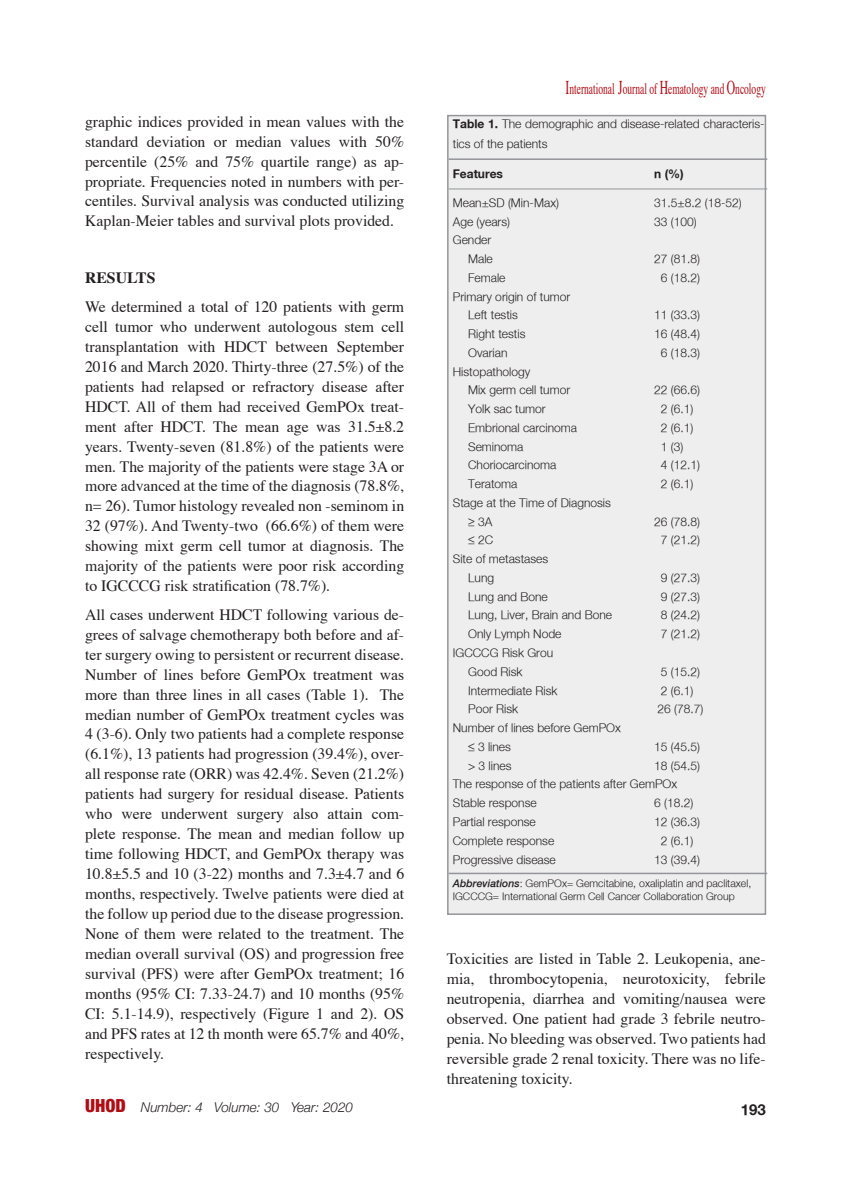
<style>
.page{position:relative;width:851px;height:1191px;background:#fff}
.page>*{position:absolute;margin:0;border:0;box-sizing:border-box;transform-origin:0 0}
.t1{font:15.9px "Times";color:#b00d15;scale:.6 1}
.t2{font:15.75px/20px "Times";color:#231f20;text-align:justify}
.t3{font:700 15.75px "Times";color:#231f20}
.t4{font:700 15px "Helvetica Neu";color:#231f20}
.t5{font:italic 300 13.5px "Helvetica Neue";color:#231f20}
.t6{font:300 12px/19.5px "Helvetica Neu";color:#231f20}
.t7{font:700 12px "Helvetica Neu";color:#231f20}
.t8{font:300 10.5px "Helvetica Neu";color:#231f20}
.s1{font-size:19.5px}
.s2{font-weight:700}
.s3{font-weight:500;font-style:italic}
.s4{font-weight:900;font-style:normal;font-stretch:condensed;font-size:18px;color:#b00d15}
</style>
<div class="page">
<div style="left:448px;top:116px;width:317px;height:798px;background:#eeeeef"></div>
<div style="left:447px;top:115px;width:319px;height:800px;border:2px solid #939598"></div>
<hr style="left:448px;top:158px;width:319px;height:2px;background:#939598">
<hr style="left:448px;top:189px;width:319px;height:1px;background:#939598">
<hr style="left:448px;top:872px;width:319px;height:2px;background:#939598">
<p class="t2" style="left:85px;top:112px;width:320px">graphic indices provided in mean values with the standard deviation or median values with 50% percentile (25% and 75% quartile range) as ap&shy;propriate. Frequencies noted in numbers with per&shy;centiles. Survival analysis was conducted utilizing Kaplan-Meier tables and survival plots provided.</p>
<p class="t3" style="left:85px;top:267px;width:72px">RESULTS</p>
<p class="t2" style="left:85px;top:297px;width:320px">We determined a total of 120 patients with germ cell tumor who underwent autologous stem cell transplantation with HDCT between September 2016 and March 2020. Thirty-three (27.5%) of the patients had relapsed or refractory disease after HDCT. All of them had received GemPOx treat&shy;ment after HDCT. The mean age was 31.5±8.2 years. Twenty-seven (81.8%) of the patients were men. The majority of the patients were stage 3A or more advanced at the time of the diagnosis (78.8%, n= 26). Tumor histology revealed non -seminom in 32 (97%). And Twenty-two (66.6%) of them were showing mixt germ cell tumor at diagnosis. The majority of the patients were poor risk according to IGCCCG risk stratification (78.7%).</p>
<p class="t2" style="left:85px;top:605px;width:320px">All cases underwent HDCT following various de&shy;grees of salvage chemotherapy both before and af&shy;ter surgery owing to persistent or recurrent disease.<br>Number of lines before GemPOx treatment was more than three lines in all cases (Table 1). The median number of GemPOx treatment cycles was 4 (3-6). Only two patients had a complete response (6.1%), 13 patients had progression (39.4%), over&shy;all response rate (ORR) was 42.4%. Seven (21.2%) patients had surgery for residual disease. Patients who were underwent surgery also attain com&shy;plete response. The mean and median follow up time following HDCT, and GemPOx therapy was 10.8±5.5 and 10 (3-22) months and 7.3±4.7 and 6 months, respectively. Twelve patients were died at the follow up period due to the disease progression.<br>None of them were related to the treatment. The median overall survival (OS) and progression free survival (PFS) were after GemPOx treatment; 16 months (95% CI: 7.33-24.7) and 10 months (95% CI: 5.1-14.9), respectively (Figure 1 and 2). OS and PFS rates at 12 th month were 65.7% and 40%, respectively.</p>
<p class="t1" style="left:565px;top:78px;width:335px"><span class="s1">I</span>nternational <span class="s1">J</span>ournal of <span class="s1">H</span>ematology and <span class="s1">O</span>ncology</p>
<p class="t6" style="left:453px;top:114px;width:313px"><span class="s2">Table 1.</span> The demographic and disease-related characteris&shy;tics of the patients</p>
<p class="t7" style="left:453px;top:166px;width:52px">Features</p>
<p class="t7" style="left:654px;top:166px;width:31px">n (%)</p>
<p class="t6" style="left:453px;top:192px;width:108px">Mean±SD (Min-Max)</p>
<p class="t6" style="left:654px;top:192px;width:89px">31.5±8.2 (18-52)</p>
<p class="t6" style="left:453px;top:211px;width:59px">Age (years)</p>
<p class="t6" style="left:654px;top:211px;width:44px">33 (100)</p>
<p class="t6" style="left:453px;top:230px;width:40px">Gender</p>
<p class="t6" style="left:468px;top:249px;width:26px">Male</p>
<p class="t6" style="left:654px;top:249px;width:47px">27 (81.8)</p>
<p class="t6" style="left:468px;top:267px;width:39px">Female</p>
<p class="t6" style="left:660px;top:267px;width:41px">6 (18.2)</p>
<p class="t6" style="left:453px;top:286px;width:119px">Primary origin of tumor</p>
<p class="t6" style="left:468px;top:305px;width:51px">Left testis</p>
<p class="t6" style="left:654px;top:305px;width:47px">11 (33.3)</p>
<p class="t6" style="left:468px;top:324px;width:59px">Right testis</p>
<p class="t6" style="left:654px;top:324px;width:47px">16 (48.4)</p>
<p class="t6" style="left:468px;top:342px;width:41px">Ovarian</p>
<p class="t6" style="left:660px;top:342px;width:41px">6 (18.3)</p>
<p class="t6" style="left:453px;top:361px;width:79px">Histopathology</p>
<p class="t6" style="left:468px;top:380px;width:104px">Mix germ cell tumor</p>
<p class="t6" style="left:654px;top:380px;width:47px">22 (66.6)</p>
<p class="t6" style="left:468px;top:399px;width:79px">Yolk sac tumor</p>
<p class="t6" style="left:660px;top:399px;width:34px">2 (6.1)</p>
<p class="t6" style="left:468px;top:417px;width:110px">Embrional carcinoma</p>
<p class="t6" style="left:660px;top:417px;width:34px">2 (6.1)</p>
<p class="t6" style="left:468px;top:436px;width:57px">Seminoma</p>
<p class="t6" style="left:660px;top:436px;width:24px">1 (3)</p>
<p class="t6" style="left:468px;top:455px;width:90px">Choriocarcinoma</p>
<p class="t6" style="left:660px;top:455px;width:41px">4 (12.1)</p>
<p class="t6" style="left:468px;top:474px;width:51px">Teratoma</p>
<p class="t6" style="left:660px;top:474px;width:34px">2 (6.1)</p>
<p class="t6" style="left:453px;top:492px;width:160px">Stage at the Time of Diagnosis</p>
<p class="t6" style="left:468px;top:511px;width:26px">≥ 3A</p>
<p class="t6" style="left:654px;top:511px;width:47px">26 (78.8)</p>
<p class="t6" style="left:468px;top:530px;width:27px">≤ 2C</p>
<p class="t6" style="left:660px;top:530px;width:41px">7 (21.2)</p>
<p class="t6" style="left:453px;top:549px;width:97px">Site of metastases</p>
<p class="t6" style="left:468px;top:567px;width:28px">Lung</p>
<p class="t6" style="left:660px;top:567px;width:41px">9 (27.3)</p>
<p class="t6" style="left:468px;top:586px;width:81px">Lung and Bone</p>
<p class="t6" style="left:660px;top:586px;width:41px">9 (27.3)</p>
<p class="t6" style="left:468px;top:605px;width:145px">Lung, Liver, Brain and Bone</p>
<p class="t6" style="left:660px;top:605px;width:41px">8 (24.2)</p>
<p class="t6" style="left:468px;top:624px;width:95px">Only Lymph Node</p>
<p class="t6" style="left:660px;top:624px;width:41px">7 (21.2)</p>
<p class="t6" style="left:453px;top:642px;width:102px">IGCCCG Risk Grou</p>
<p class="t6" style="left:468px;top:661px;width:56px">Good Risk</p>
<p class="t6" style="left:660px;top:661px;width:41px">5 (15.2)</p>
<p class="t6" style="left:468px;top:680px;width:91px">Intermediate Risk</p>
<p class="t6" style="left:660px;top:680px;width:34px">2 (6.1)</p>
<p class="t6" style="left:468px;top:699px;width:52px">Poor Risk</p>
<p class="t6" style="left:657px;top:699px;width:47px">26 (78.7)</p>
<p class="t6" style="left:453px;top:717px;width:170px">Number of lines before GemPOx</p>
<p class="t6" style="left:468px;top:736px;width:44px">≤ 3 lines</p>
<p class="t6" style="left:654px;top:736px;width:47px">15 (45.5)</p>
<p class="t6" style="left:468px;top:755px;width:45px">&gt; 3 lines</p>
<p class="t6" style="left:654px;top:755px;width:47px">18 (54.5)</p>
<p class="t6" style="left:453px;top:774px;width:226px">The response of the patients after GemPOx</p>
<p class="t6" style="left:453px;top:792px;width:85px">Stable response</p>
<p class="t6" style="left:654px;top:792px;width:41px">6 (18.2)</p>
<p class="t6" style="left:453px;top:811px;width:84px">Partial response</p>
<p class="t6" style="left:654px;top:811px;width:47px">12 (36.3)</p>
<p class="t6" style="left:453px;top:830px;width:103px">Complete response</p>
<p class="t6" style="left:660px;top:830px;width:34px">2 (6.1)</p>
<p class="t6" style="left:453px;top:849px;width:104px">Progressive disease</p>
<p class="t6" style="left:654px;top:849px;width:47px">13 (39.4)</p>
<p class="t8" style="left:453px;top:877px;width:300px"><span class="s3">Abbreviations</span>: GemPOx= Gemcitabine, oxaliplatin and paclitaxel,</p>
<p class="t8" style="left:453px;top:889px;width:283px">IGCCCG= International Germ Cell Cancer Collaboration Group</p>
<p class="t2" style="left:446px;top:950px;width:320px">Toxicities are listed in Table 2. Leukopenia, ane&shy;mia, thrombocytopenia, neurotoxicity, febrile neutropenia, diarrhea and vomiting/nausea were observed. One patient had grade 3 febrile neutro&shy;penia. No bleeding was observed. Two patients had reversible grade 2 renal toxicity. There was no life&shy;threatening toxicity.</p>
<p class="t5" style="left:85px;top:1097px;width:269px"><span class="s4">UHOD</span> Number: 4 Volume: 30 Year: 2020</p>
<p class="t4" style="left:740px;top:1100px;width:27px">193</p>
</div>
